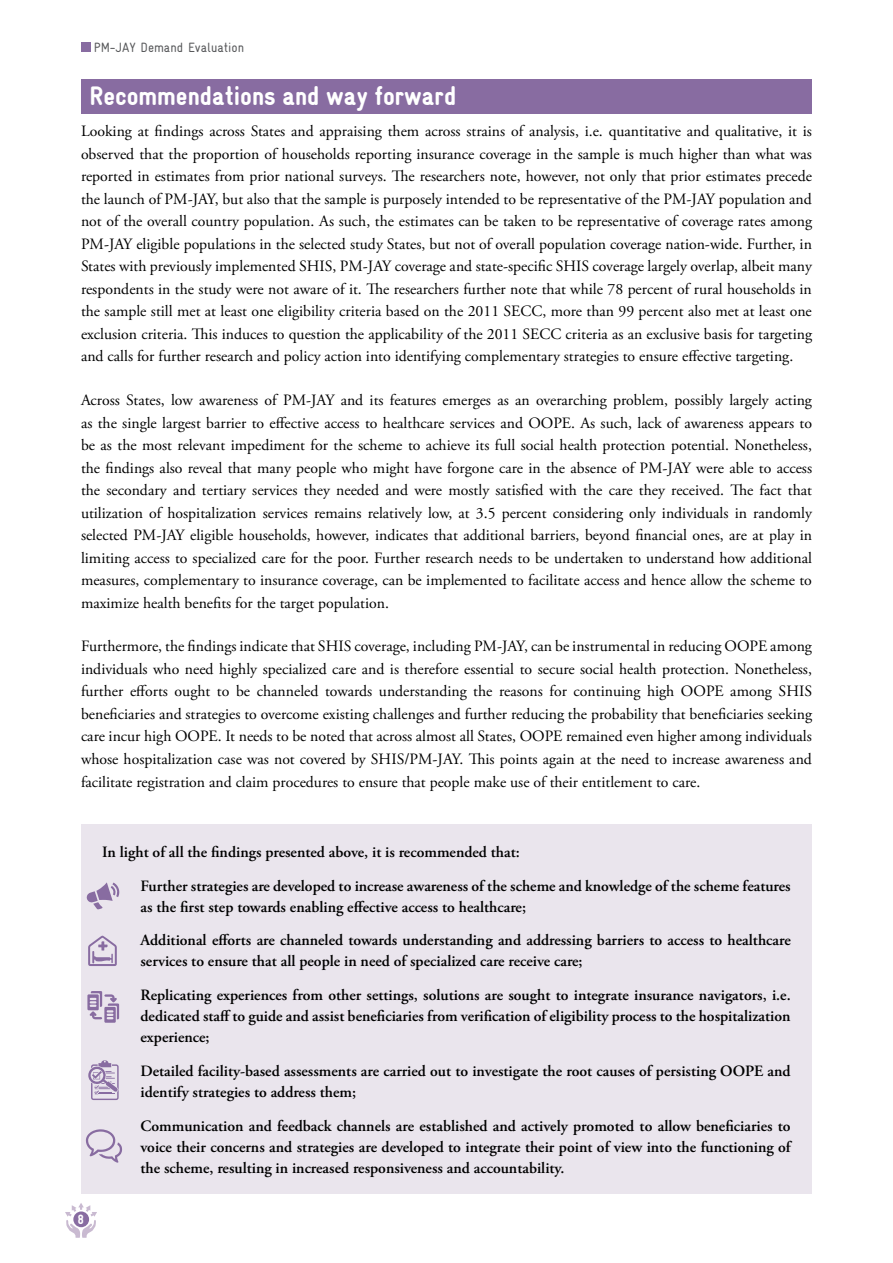
<style>
.page{position:relative;width:893px;height:1263px;background:#fff}
.page>*{position:absolute;margin:0;border:0;box-sizing:border-box;transform-origin:0 0}
.t1{font:900 condensed 27px "Gravur";color:#fff}
.t2{font:15.75px/22.5px "Adobe Garamond Pro";color:#000;text-align:justify}
.t3{font:600 15.75px/21px "Adobe Garamond Pro";color:#000}
.t4{font:condensed 13.5px "Gravur";color:#58595b}
.t5{font:900 condensed 13.5px "Gravur";color:#fff}
</style>
<div class="page">
<svg style="left:65px;top:1203px;width:32px;height:35px"></svg>
<div style="left:73px;top:1211px;width:16px;height:16px;background:#886ca1;border-radius:50%"></div>
<div style="left:81px;top:43px;width:10px;height:9px;background:#886ca1"></div>
<div style="left:81px;top:824px;width:731px;height:370px;background:#eae5ed"></div>
<svg style="left:86px;top:882px;width:34px;height:27px"></svg>
<svg style="left:88px;top:936px;width:29px;height:30px"></svg>
<svg style="left:87px;top:991px;width:32px;height:32px"></svg>
<svg style="left:88px;top:1060px;width:31px;height:40px"></svg>
<svg style="left:86px;top:1129px;width:36px;height:34px"></svg>
<div style="left:81px;top:79px;width:731px;height:34px;background:#886ca1"></div>
<p class="t4" style="left:94px;top:40px;width:152px">PM-JAY Demand Evaluation</p>
<h1 class="t1" style="left:90px;top:81px;width:368px">Recommendations and way forward</h1>
<p class="t2" style="left:81px;top:121px;width:733px">Looking at findings across States and appraising them across strains of analysis, i.e. quantitative and qualitative, it is observed that the proportion of households reporting insurance coverage in the sample is much higher than what was reported in estimates from prior national surveys. The researchers note, however, not only that prior estimates precede the launch of PM-JAY, but also that the sample is purposely intended to be representative of the PM-JAY population and not of the overall country population. As such, the estimates can be taken to be representative of coverage rates among PM-JAY eligible populations in the selected study States, but not of overall population coverage nation-wide. Further, in States with previously implemented SHIS, PM-JAY coverage and state-specific SHIS coverage largely overlap, albeit many respondents in the study were not aware of it. The researchers further note that while 78 percent of rural households in the sample still met at least one eligibility criteria based on the 2011 SECC, more than 99 percent also met at least one exclusion criteria. This induces to question the applicability of the 2011 SECC criteria as an exclusive basis for targeting and calls for further research and policy action into identifying complementary strategies to ensure effective targeting.</p>
<p class="t2" style="left:81px;top:389px;width:733px">Across States, low awareness of PM-JAY and its features emerges as an overarching problem, possibly largely acting as the single largest barrier to effective access to healthcare services and OOPE. As such, lack of awareness appears to be as the most relevant impediment for the scheme to achieve its full social health protection potential. Nonetheless, the findings also reveal that many people who might have forgone care in the absence of PM-JAY were able to access the secondary and tertiary services they needed and were mostly satisfied with the care they received. The fact that utilization of hospitalization services remains relatively low, at 3.5 percent considering only individuals in randomly selected PM-JAY eligible households, however, indicates that additional barriers, beyond financial ones, are at play in limiting access to specialized care for the poor. Further research needs to be undertaken to understand how additional measures, complementary to insurance coverage, can be implemented to facilitate access and hence allow the scheme to maximize health benefits for the target population.</p>
<p class="t2" style="left:81px;top:636px;width:733px">Furthermore, the findings indicate that SHIS coverage, including PM-JAY, can be instrumental in reducing OOPE among individuals who need highly specialized care and is therefore essential to secure social health protection. Nonetheless, further efforts ought to be channeled towards understanding the reasons for continuing high OOPE among SHIS beneficiaries and strategies to overcome existing challenges and further reducing the probability that beneficiaries seeking care incur high OOPE. It needs to be noted that across almost all States, OOPE remained even higher among individuals whose hospitalization case was not covered by SHIS/PM-JAY. This points again at the need to increase awareness and facilitate registration and claim procedures to ensure that people make use of their entitlement to care.</p>
<p class="t5" style="left:78px;top:1211px;width:8px">8</p>
<p class="t3" style="left:141px;top:835px;width:652px;line-height:33.8px;text-indent:-38px">In light of all the findings presented above, it is recommended that:<br>Further strategies are developed to increase awareness of the scheme and knowledge of the scheme features</p>
<p class="t3" style="left:141px;top:890px;width:652px;line-height:33.8px">as the first step towards enabling effective access to healthcare;<br>Additional efforts are channeled towards understanding and addressing barriers to access to healthcare</p>
<p class="t3" style="left:141px;top:945px;width:652px;line-height:33.8px">services to ensure that all people in need of specialized care receive care;<br>Replicating experiences from other settings, solutions are sought to integrate insurance navigators, i.e.</p>
<p class="t3" style="left:141px;top:1006px;width:652px">dedicated staff to guide and assist beneficiaries from verification of eligibility process to the hospitalization experience;</p>
<p class="t3" style="left:141px;top:1060px;width:652px">Detailed facility-based assessments are carried out to investigate the root causes of persisting OOPE and identify strategies to address them;</p>
<p class="t3" style="left:141px;top:1115px;width:652px;text-align:justify">Communication and feedback channels are established and actively promoted to allow beneficiaries to voice their concerns and strategies are developed to integrate their point of view into the functioning of the scheme, resulting in increased responsiveness and accountability.</p>
</div>
